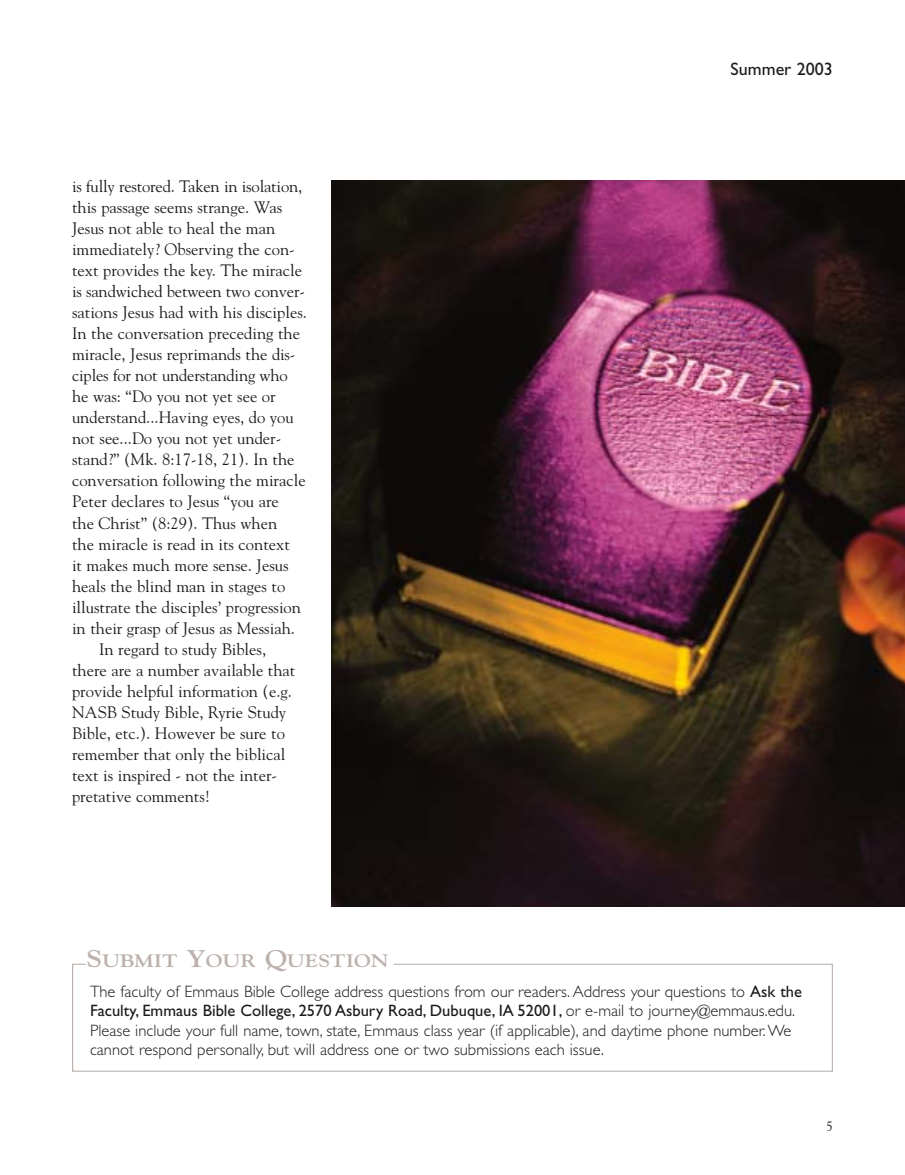
<style>
.page{position:relative;width:905px;height:1175px;background:#fff}
.page>*{position:absolute;margin:0;border:0;box-sizing:border-box;transform-origin:0 0}
.t1{font:700 18px "Goudy";color:#bcb1ac;scale:1.2 1}
.t2{font:18px "Gill Sans";color:#1b1b19}
.t3{font:16.5px "Goudy";color:#1b1b19}
.t4{font:300 16.5px/19.5px "Gill Sans";color:#1b1b19}
.t5{font:13.5px "Goudy";color:#1b1b19}
.s1{font-size:24px}
.s2{font-weight:400}
</style>
<div class="page">
<div style="left:72px;top:963px;width:760px;height:108px;border:1px solid #bcb1ac"></div>
<div style="left:86px;top:948px;width:307px;height:29px;background:#fff"></div>
<img style="left:331px;top:180px;width:573px;height:726px">
<p class="t3" style="left:72px;top:180px;width:232px">is fully restored. Taken in isolation,</p>
<p class="t3" style="left:72px;top:201px;width:212px">this passage seems strange. Was</p>
<p class="t3" style="left:72px;top:222px;width:205px">Jesus not able to heal the man</p>
<p class="t3" style="left:72px;top:243px;width:224px">immediately? Observing the con-</p>
<p class="t3" style="left:72px;top:264px;width:231px">text provides the key. The miracle</p>
<p class="t3" style="left:72px;top:285px;width:234px">is sandwiched between two conver-</p>
<p class="t3" style="left:72px;top:306px;width:236px">sations Jesus had with his disciples.</p>
<p class="t3" style="left:72px;top:327px;width:229px">In the conversation preceding the</p>
<p class="t3" style="left:72px;top:348px;width:225px">miracle, Jesus reprimands the dis-</p>
<p class="t3" style="left:72px;top:369px;width:217px">ciples for not understanding who</p>
<p class="t3" style="left:72px;top:390px;width:205px">he was: “Do you not yet see or</p>
<p class="t3" style="left:72px;top:411px;width:223px">understand...Having eyes, do you</p>
<p class="t3" style="left:72px;top:432px;width:211px">not see...Do you not yet under-</p>
<p class="t3" style="left:72px;top:453px;width:224px">stand?” (Mk. 8:17-18, 21). In the</p>
<p class="t3" style="left:72px;top:474px;width:235px">conversation following the miracle</p>
<p class="t3" style="left:72px;top:495px;width:208px">Peter declares to Jesus “you are</p>
<p class="t3" style="left:72px;top:516px;width:207px">the Christ” (8:29). Thus when</p>
<p class="t3" style="left:72px;top:537px;width:219px">the miracle is read in its context</p>
<p class="t3" style="left:72px;top:558px;width:218px">it makes much more sense. Jesus</p>
<p class="t3" style="left:72px;top:579px;width:215px">heals the blind man in stages to</p>
<p class="t3" style="left:72px;top:600px;width:230px">illustrate the disciples’ progression</p>
<p class="t3" style="left:72px;top:621px;width:224px">in their grasp of Jesus as Messiah.</p>
<p class="t3" style="left:99px;top:642px;width:169px">In regard to study Bibles,</p>
<p class="t3" style="left:72px;top:663px;width:225px">there are a number available that</p>
<p class="t3" style="left:72px;top:684px;width:221px">provide helpful information (e.g.</p>
<p class="t3" style="left:72px;top:705px;width:216px">NASB Study Bible, Ryrie Study</p>
<p class="t3" style="left:72px;top:726px;width:214px">Bible, etc.). However be sure to</p>
<p class="t3" style="left:72px;top:747px;width:215px">remember that only the biblical</p>
<p class="t3" style="left:72px;top:768px;width:206px">text is inspired - not the inter-</p>
<p class="t3" style="left:72px;top:789px;width:140px">pretative comments!</p>
<p class="t1" style="left:86px;top:953px;width:254px"><span class="s1">S</span>UBMIT <span class="s1">Y</span>OUR <span class="s1">Q</span>UESTION</p>
<p class="t2" style="left:730px;top:63px;width:104px">Summer 2003</p>
<p class="t4" style="left:90px;top:983px;width:713px">The faculty of Emmaus Bible College address questions from our readers. Address your questions to <span class="s2">Ask the Faculty, Emmaus Bible College, 2570 Asbury Road, Dubuque, IA 52001,</span> or e-mail to journey@emmaus.edu.<br>Please include your full name, town, state, Emmaus class year (if applicable), and daytime phone number.We cannot respond personally, but will address one or two submissions each issue.</p>
<p class="t5" style="left:826px;top:1120px;width:8px">5</p>
</div>
